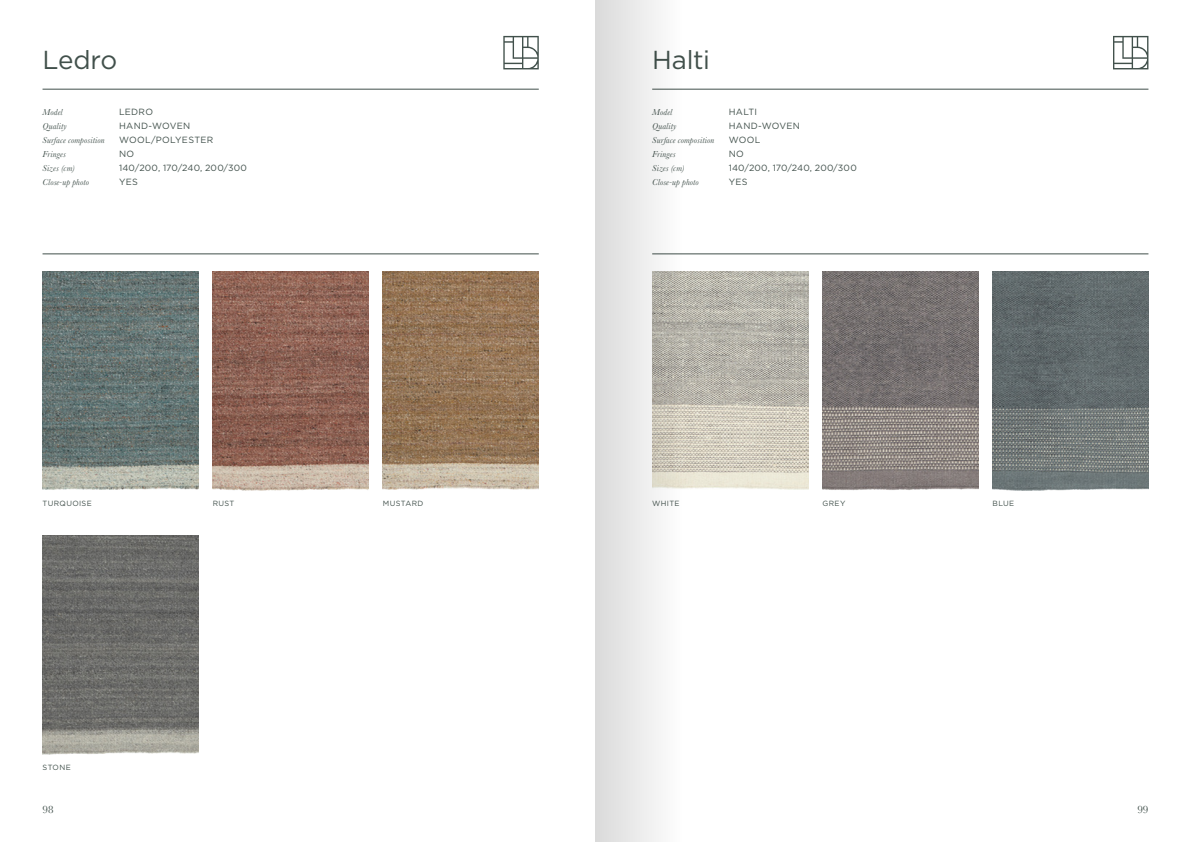
<style>
.page{position:relative;width:1191px;height:842px;background:#fff}
.page>*{position:absolute;margin:0;border:0;box-sizing:border-box;transform-origin:0 0}
.t1{font:26px "Gotham Pro";letter-spacing:-.01em;color:#41504b}
.t2{font:11px "Baskerville";color:#41504b}
.t3{font:italic 9px "Baskerville";letter-spacing:.015em;color:#41504b}
.t4{font:9px "Gotham Pro";letter-spacing:.03em;color:#41504b}
.t5{font:9px "Gotham Pro";letter-spacing:.01em;color:#41504b}
.t6{font:7.5px "Gotham Pro";letter-spacing:.045em;color:#41504b}
</style>
<div class="page">
<hr style="left:652px;top:254px;width:496px;height:1px;background:#41504b">
<hr style="left:43px;top:254px;width:496px;height:1px;background:#41504b">
<hr style="left:652px;top:89px;width:496px;height:1px;background:#41504b">
<hr style="left:43px;top:89px;width:496px;height:1px;background:#41504b">
<svg style="left:503px;top:36px;width:36px;height:33px"></svg>
<svg style="left:1113px;top:36px;width:35px;height:33px"></svg>
<img style="left:43px;top:272px;width:155px;height:218px">
<img style="left:213px;top:272px;width:156px;height:218px">
<img style="left:383px;top:272px;width:156px;height:218px">
<img style="left:43px;top:536px;width:155px;height:218px">
<img style="left:683px;top:272px;width:125px;height:218px">
<img style="left:822px;top:272px;width:156px;height:218px">
<img style="left:992px;top:272px;width:156px;height:218px">
<svg style="left:595px;top:0;width:88px;height:842px;fill:#e9e9e9"></svg>
<h1 class="t1" style="left:43px;top:46px;width:76px">Ledro</h1>
<h1 class="t1" style="left:652px;top:46px;width:59px">Halti</h1>
<p class="t3" style="left:43px;top:106px;width:22px">Model</p>
<p class="t4" style="left:119px;top:107px;width:35px">LEDRO</p>
<p class="t3" style="left:43px;top:120px;width:26px">Quality</p>
<p class="t4" style="left:119px;top:121px;width:73px">HAND-WOVEN</p>
<p class="t3" style="left:43px;top:134px;width:64px">Surface composition</p>
<p class="t4" style="left:119px;top:135px;width:96px">WOOL/POLYESTER</p>
<p class="t3" style="left:43px;top:148px;width:25px">Fringes</p>
<p class="t4" style="left:119px;top:149px;width:17px">NO</p>
<p class="t3" style="left:43px;top:162px;width:34px">Sizes (cm)</p>
<p class="t5" style="left:119px;top:163px;width:129px">140/200, 170/240, 200/300</p>
<p class="t3" style="left:43px;top:176px;width:48px">Close-up photo</p>
<p class="t4" style="left:119px;top:177px;width:20px">YES</p>
<p class="t3" style="left:652px;top:106px;width:22px">Model</p>
<p class="t4" style="left:729px;top:107px;width:30px">HALTI</p>
<p class="t3" style="left:652px;top:120px;width:26px">Quality</p>
<p class="t4" style="left:729px;top:121px;width:73px">HAND-WOVEN</p>
<p class="t3" style="left:652px;top:134px;width:64px">Surface composition</p>
<p class="t4" style="left:729px;top:135px;width:33px">WOOL</p>
<p class="t3" style="left:652px;top:148px;width:25px">Fringes</p>
<p class="t4" style="left:729px;top:149px;width:17px">NO</p>
<p class="t3" style="left:652px;top:162px;width:34px">Sizes (cm)</p>
<p class="t5" style="left:729px;top:163px;width:129px">140/200, 170/240, 200/300</p>
<p class="t3" style="left:652px;top:176px;width:48px">Close-up photo</p>
<p class="t4" style="left:729px;top:177px;width:20px">YES</p>
<p class="t6" style="left:43px;top:499px;width:51px">TURQUOISE</p>
<p class="t6" style="left:213px;top:499px;width:23px">RUST</p>
<p class="t6" style="left:383px;top:499px;width:42px">MUSTARD</p>
<p class="t6" style="left:652px;top:499px;width:29px">WHITE</p>
<p class="t6" style="left:822px;top:499px;width:24px">GREY</p>
<p class="t6" style="left:992px;top:499px;width:23px">BLUE</p>
<p class="t6" style="left:43px;top:763px;width:30px">STONE</p>
<p class="t2" style="left:43px;top:802px;width:13px">98</p>
<p class="t2" style="left:1137px;top:802px;width:12px">99</p>
</div>
